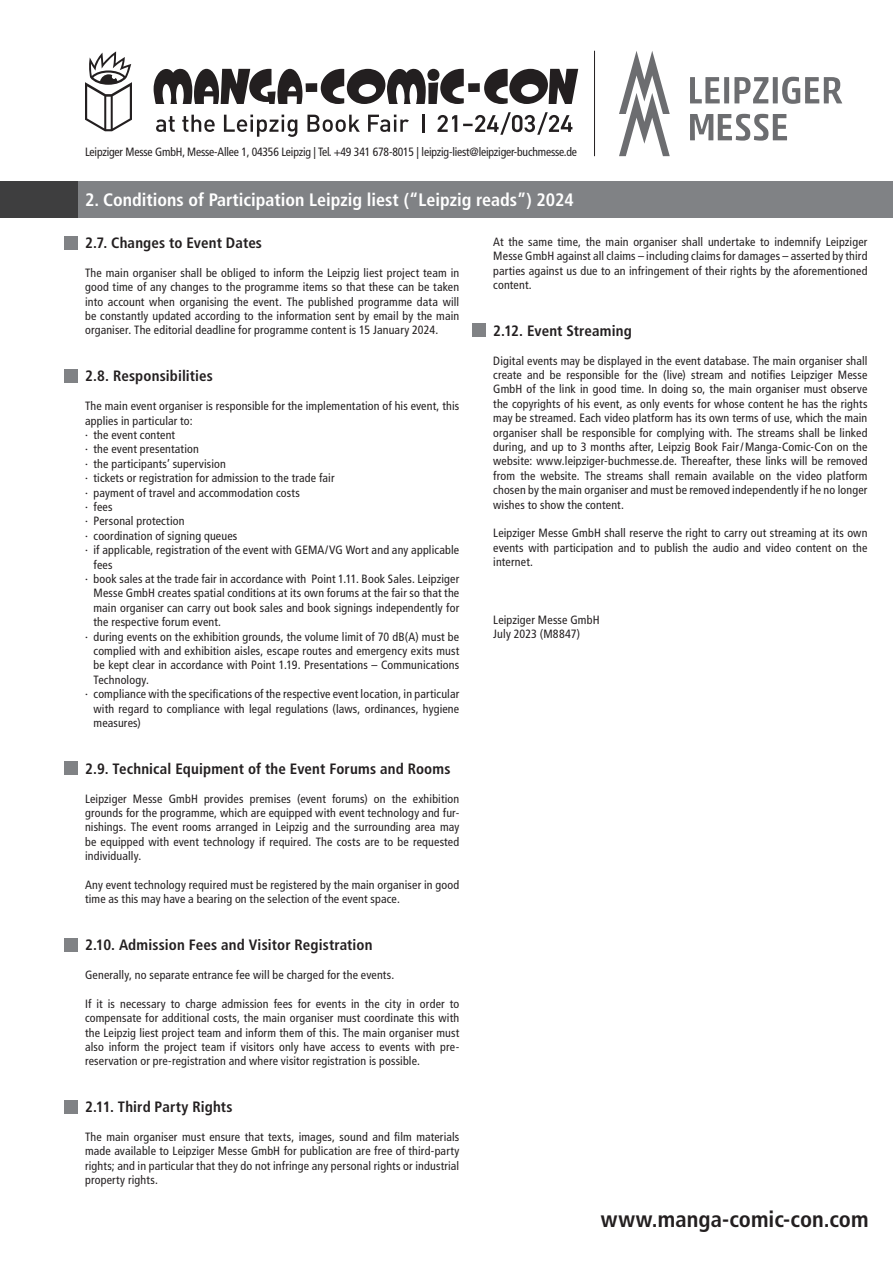
<style>
.page{position:relative;width:893px;height:1263px;background:#fff}
.page>*{position:absolute;margin:0;border:0;box-sizing:border-box;transform-origin:0 0}
.t1{font:700 condensed 22.5px "Frutiger LT Pro";letter-spacing:.005em;color:#231f20}
.t2{font:700 condensed 18px "Frutiger LT Pro";color:#fff}
.t3{font:700 condensed 15px "Frutiger LT Pro";letter-spacing:.01em;color:#231f20}
.t4{font:condensed 12px/14.4px "Frutiger LT Pro";letter-spacing:.015em;color:#231f20;text-align:justify}
.t5{font:condensed 12px "Frutiger LT Pro";letter-spacing:-.015em;color:#231f20}
</style>
<div class="page">
<div style="left:0;top:182px;width:893px;height:36px;background:#808285"></div>
<div style="left:64px;top:761px;width:14px;height:14px;background:#808285"></div>
<div style="left:64px;top:938px;width:14px;height:14px;background:#808285"></div>
<div style="left:64px;top:1100px;width:14px;height:14px;background:#808285"></div>
<div style="left:472px;top:323px;width:13px;height:14px;background:#808285"></div>
<div style="left:64px;top:236px;width:14px;height:14px;background:#808285"></div>
<div style="left:64px;top:369px;width:14px;height:14px;background:#808285"></div>
<div style="left:0;top:182px;width:78px;height:36px;background:#3e3e3f"></div>
<div style="left:306px;top:83px;width:11px;height:9px;background:#231f20"></div>
<div style="left:468px;top:83px;width:12px;height:9px;background:#231f20"></div>
<svg style="left:154px;top:69px;width:148px;height:35px"></svg>
<svg style="left:321px;top:69px;width:143px;height:35px"></svg>
<svg style="left:484px;top:69px;width:94px;height:35px"></svg>
<svg style="left:85px;top:51px;width:47px;height:80px"></svg>
<svg style="left:156px;top:115px;width:253px;height:21px"></svg>
<svg style="left:422px;top:114px;width:2px;height:18px"></svg>
<svg style="left:438px;top:112px;width:134px;height:23px"></svg>
<hr style="left:594px;top:51px;width:1px;height:105px;background:#231f20">
<svg style="left:690px;top:114px;width:97px;height:27px"></svg>
<svg style="left:690px;top:77px;width:152px;height:27px"></svg>
<svg style="left:619px;top:51px;width:51px;height:105px"></svg>
<p class="t5" style="left:85px;top:145px;width:493px">Leipziger Messe GmbH, Messe-Allee 1, 04356 Leipzig | Tel. +49 341 678-8015 | leipzig-liest@leipziger-buchmesse.de</p>
<h2 class="t2" style="left:85px;top:189px;width:490px">2. Conditions of Participation Leipzig liest (“Leipzig reads”) 2024</h2>
<p class="t3" style="left:85px;top:234px;width:179px">2.7. Changes to Event Dates</p>
<p class="t4" style="left:85px;top:266px;width:376px">The main organiser shall be obliged to inform the Leipzig liest project team in good time of any changes to the programme items so that these can be taken into account when organising the event. The published programme data will be constantly updated according to the information sent by email by the main organiser. The editorial deadline for programme content is 15 January 2024.</p>
<p class="t3" style="left:85px;top:367px;width:129px">2.8. Responsibilities</p>
<p class="t4" style="left:85px;top:399px;width:376px">The main event organiser is responsible for the implementation of his event, this</p>
<p class="t4" style="left:85px;top:413px;width:109px">applies in particular to:</p>
<p class="t4" style="left:85px;top:428px;width:92px">· the event content</p>
<p class="t4" style="left:85px;top:442px;width:115px">· the event presentation</p>
<p class="t4" style="left:85px;top:456px;width:142px">· the participants’ supervision</p>
<p class="t4" style="left:85px;top:471px;width:251px">· tickets or registration for admission to the trade fair</p>
<p class="t4" style="left:85px;top:485px;width:216px">· payment of travel and accommodation costs</p>
<p class="t4" style="left:85px;top:500px;width:29px">· fees</p>
<p class="t4" style="left:85px;top:514px;width:101px">· Personal protection</p>
<p class="t4" style="left:85px;top:528px;width:154px">· coordination of signing queues</p>
<p class="t4" style="left:85px;top:543px;width:376px">· if applicable, registration of the event with GEMA/VG Wort and any applicable</p>
<p class="t4" style="left:94px;top:557px;width:20px">fees</p>
<p class="t4" style="left:85px;top:572px;width:376px">· book sales at the trade fair in accordance with Point 1.11. Book Sales. Leipziger</p>
<p class="t4" style="left:94px;top:586px;width:367px">Messe GmbH creates spatial conditions at its own forums at the fair so that the</p>
<p class="t4" style="left:94px;top:600px;width:367px">main organiser can carry out book sales and book signings independently for</p>
<p class="t4" style="left:94px;top:615px;width:129px">the respective forum event.</p>
<p class="t4" style="left:85px;top:629px;width:376px">· during events on the exhibition grounds, the volume limit of 70 dB(A) must be</p>
<p class="t4" style="left:94px;top:644px;width:367px">complied with and exhibition aisles, escape routes and emergency exits must</p>
<p class="t4" style="left:94px;top:658px;width:367px">be kept clear in accordance with Point 1.19. Presentations – Communications</p>
<p class="t4" style="left:94px;top:672px;width:57px">Technology.</p>
<p class="t4" style="left:85px;top:687px;width:376px">· compliance with the specifications of the respective event location, in particular</p>
<p class="t4" style="left:94px;top:701px;width:367px">with regard to compliance with legal regulations (laws, ordinances, hygiene</p>
<p class="t4" style="left:94px;top:716px;width:49px">measures)</p>
<p class="t3" style="left:85px;top:760px;width:367px">2.9. Technical Equipment of the Event Forums and Rooms</p>
<p class="t4" style="left:85px;top:791px;width:376px">Leipziger Messe GmbH provides premises (event forums) on the exhibition grounds for the programme, which are equipped with event technology and fur&shy;nishings. The event rooms arranged in Leipzig and the surrounding area may be equipped with event technology if required. The costs are to be requested individually.</p>
<p class="t4" style="left:85px;top:878px;width:376px">Any event technology required must be registered by the main organiser in good time as this may have a bearing on the selection of the event space.</p>
<p class="t3" style="left:85px;top:936px;width:289px">2.10. Admission Fees and Visitor Registration</p>
<p class="t4" style="left:85px;top:968px;width:311px">Generally, no separate entrance fee will be charged for the events.</p>
<p class="t4" style="left:85px;top:996px;width:376px">If it is necessary to charge admission fees for events in the city in order to compensate for additional costs, the main organiser must coordinate this with the Leipzig liest project team and inform them of this. The main organiser must also inform the project team if visitors only have access to events with pre&shy;reservation or pre-registration and where visitor registration is possible.</p>
<p class="t3" style="left:85px;top:1098px;width:149px">2.11. Third Party Rights</p>
<p class="t4" style="left:85px;top:1130px;width:376px">The main organiser must ensure that texts, images, sound and film materials made available to Leipziger Messe GmbH for publication are free of third-party rights; and in particular that they do not infringe any personal rights or industrial property rights.</p>
<p class="t4" style="left:493px;top:235px;width:376px">At the same time, the main organiser shall undertake to indemnify Leipziger Messe GmbH against all claims – including claims for damages – asserted by third parties against us due to an infringement of their rights by the aforementioned content.</p>
<p class="t3" style="left:493px;top:322px;width:140px">2.12. Event Streaming</p>
<p class="t4" style="left:493px;top:353px;width:376px">Digital events may be displayed in the event database. The main organiser shall create and be responsible for the (live) stream and notifies Leipziger Messe GmbH of the link in good time. In doing so, the main organiser must observe the copyrights of his event, as only events for whose content he has the rights may be streamed. Each video platform has its own terms of use, which the main organiser shall be responsible for complying with. The streams shall be linked during, and up to 3 months after, Leipzig Book Fair/Manga-Comic-Con on the website: www.leipziger-buchmesse.de. Thereafter, these links will be removed from the website. The streams shall remain available on the video platform chosen by the main organiser and must be removed independently if he no longer wishes to show the content.</p>
<p class="t4" style="left:493px;top:526px;width:376px">Leipziger Messe GmbH shall reserve the right to carry out streaming at its own events with participation and to publish the audio and video content on the internet.</p>
<p class="t4" style="left:493px;top:613px;width:108px">Leipziger Messe GmbH<br>July 2023 (M8847)</p>
<h1 class="t1" style="left:601px;top:1206px;width:269px">www.manga-comic-con.com</h1>
</div>
